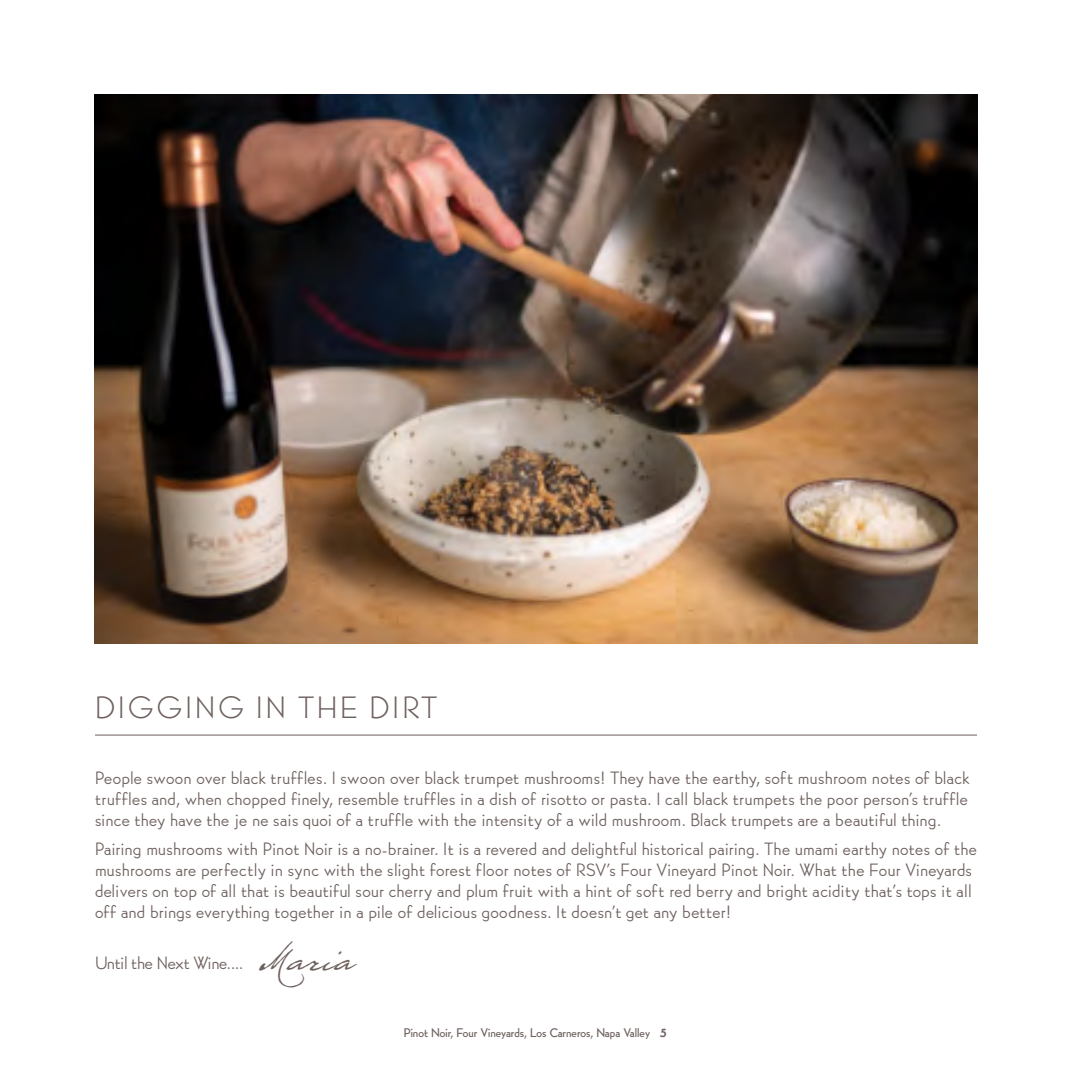
<style>
.page{position:relative;width:1071px;height:1071px;background:#fff}
.page>*{position:absolute;margin:0;border:0;box-sizing:border-box;transform-origin:0 0}
.t1{font:300 30.28px "Bernhard Gothic SGOT Std";letter-spacing:.09em;color:#6e615e;scale:1.04 1}
.t2{font:17.5px/21px "Bernhard Gothic SGOT Std";letter-spacing:.01em;color:#6e615e;text-align:justify}
.t3{font:17.5px "Bernhard Gothic SGOT Std";letter-spacing:-.02em;color:#6e615e}
.t4{font:500 12.25px "Bernhard Gothic SGOT Std";color:#6e615e}
.s1{font-family:"Houston Pen";font-size:35px}
.s2{font-weight:800}
</style>
<div class="page">
<hr style="left:95px;top:735px;width:882px;height:1px;background:#6e615e">
<img style="left:94px;top:94px;width:883px;height:550px">
<h1 class="t1" style="left:95px;top:689px;width:331px">DIGGING IN THE DIRT</h1>
<p class="t2" style="left:95px;top:767px;width:876px">People swoon over black truffles. I swoon over black trumpet mushrooms! They have the earthy, soft mushroom notes of black truffles and, when chopped finely, resemble truffles in a dish of risotto or pasta. I call black trumpets the poor person’s truffle since they have the je ne sais quoi of a truffle with the intensity of a wild mushroom. Black trumpets are a beautiful thing.</p>
<p class="t2" style="left:95px;top:838px;width:884px;text-align:left">Pairing mushrooms with Pinot Noir is a no-brainer. It is a revered and delightful historical pairing. The umami earthy notes of the mushrooms are perfectly in sync with the slight forest floor notes of RSV’s Four Vineyard Pinot Noir. What the Four Vineyards delivers on top of all that is beautiful sour cherry and plum fruit with a hint of soft red berry and bright acidity that’s tops it all off and brings everything together in a pile of delicious goodness. It doesn’t get any better!</p>
<p class="t3" style="left:95px;top:952px;width:258px">Until the Next Wine.... <span class="s1">Maria</span></p>
<p class="t4" style="left:404px;top:1024px;width:265px">Pinot Noir, Four Vineyards, Los Carneros, Napa Valley <span class="s2">5</span></p>
</div>
